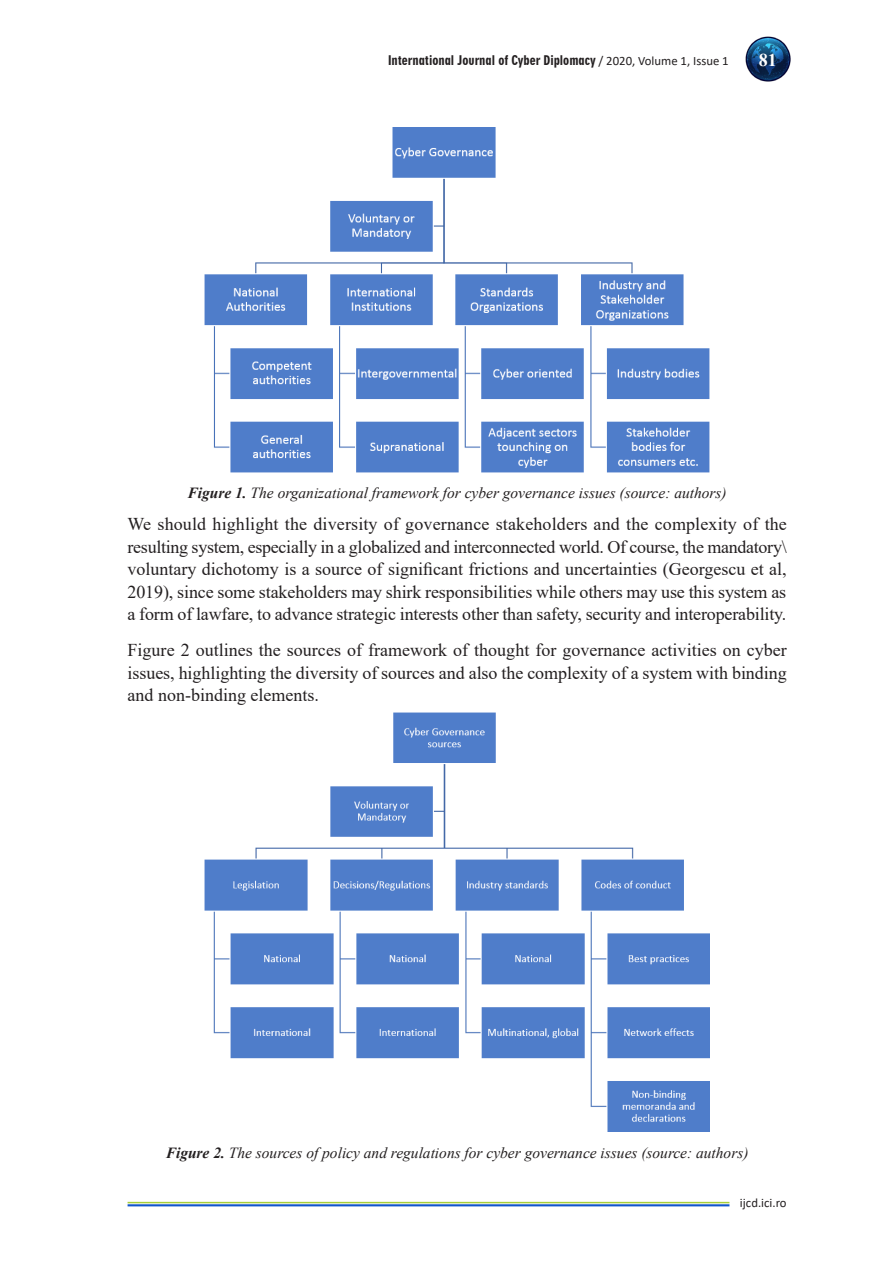
<style>
.page{position:relative;width:893px;height:1263px;background:#fff}
.page>*{position:absolute;margin:0;border:0;box-sizing:border-box;transform-origin:0 0}
.Body{font:18px/22.5px "Times New Roman";letter-spacing:-.005em;color:#231f20;text-align:justify}
.t1{font:700 18px "Times New Roman";color:#fff}
.Figure{font:italic 15.45px "Times New Roman";color:#231f20}
.t2{font:12.75px "Geometric 706 BT Black Condensed B";color:#231f20}
.t3{font:12.75px "Calibri";color:#231f20}
.s1{font-family:"Calibri"}
.s2{font-weight:700}
</style>
<div class="page">
<img style="left:745px;top:36px;width:46px;height:46px">
<hr style="left:128px;top:1202px;width:601px;height:1px;background:#a7ce38">
<hr style="left:128px;top:1204px;width:601px;height:2px;background:#15c">
<img style="left:205px;top:128px;width:504px;height:344px">
<img style="left:205px;top:713px;width:504px;height:419px">
<p class="t2" style="left:388px;top:52px;width:342px">International Journal of Cyber Diplomacy <span class="s1">/ 2020, Volume 1, Issue 1</span></p>
<p class="t1" style="left:759px;top:47px;width:19px">81</p>
<p class="Figure" style="left:188px;top:482px;width:541px"><span class="s2">Figure 1.</span> The organizational framework for cyber governance issues (source: authors)</p>
<p class="Body" style="left:128px;top:512px;width:661px">We should highlight the diversity of governance stakeholders and the complexity of the resulting system, especially in a globalized and interconnected world. Of course, the mandatory\ voluntary dichotomy is a source of significant frictions and uncertainties (Georgescu et al, 2019), since some stakeholders may shirk responsibilities while others may use this system as a form of lawfare, to advance strategic interests other than safety, security and interoperability.</p>
<p class="Body" style="left:128px;top:638px;width:661px">Figure 2 outlines the sources of framework of thought for governance activities on cyber issues, highlighting the diversity of sources and also the complexity of a system with binding and non-binding elements.</p>
<p class="Figure" style="left:166px;top:1142px;width:584px"><span class="s2">Figure 2.</span> The sources of policy and regulations for cyber governance issues (source: authors)</p>
<p class="t3" style="left:740px;top:1194px;width:48px">ijcd.ici.ro</p>
</div>
